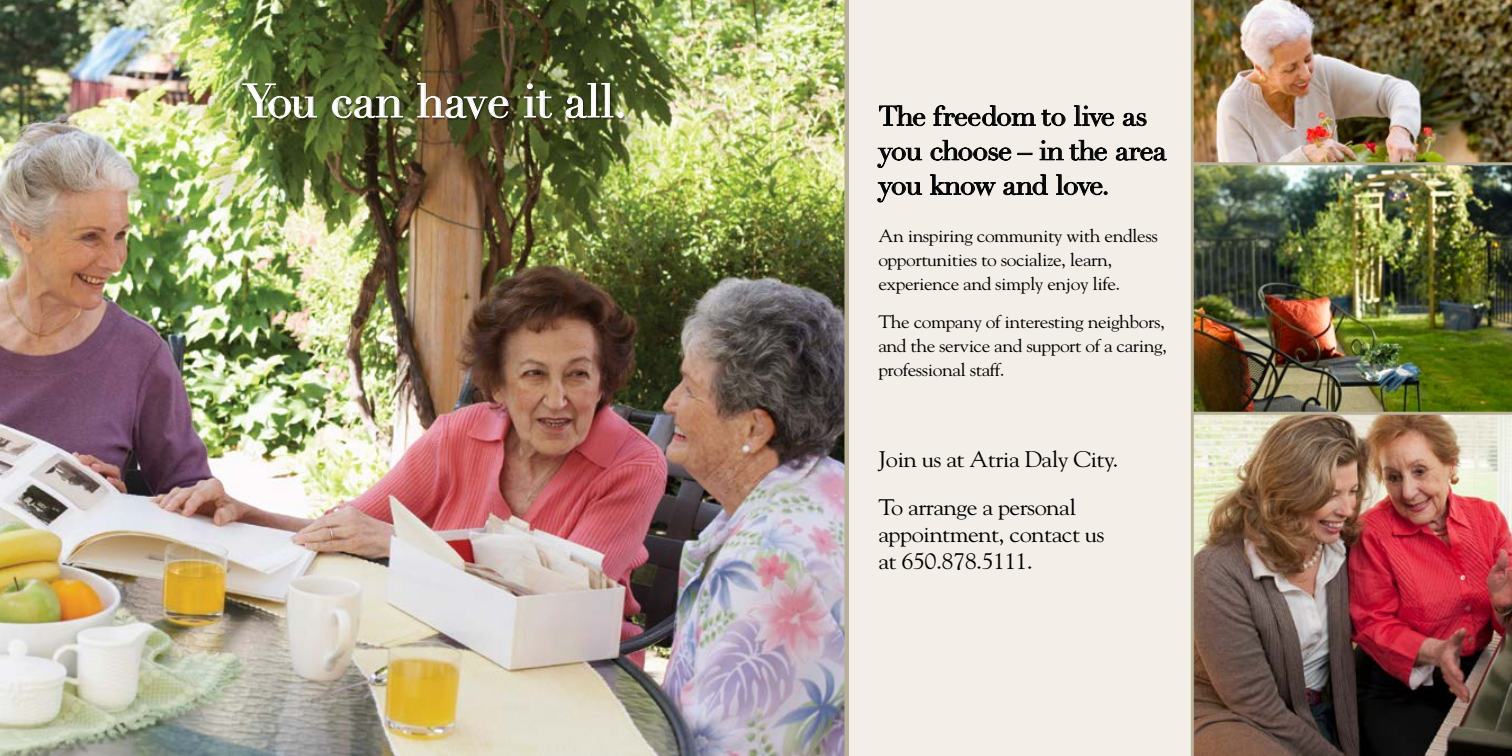
<style>
.page{position:relative;width:1512px;height:756px;background:#fff}
.page>*{position:absolute;margin:0;border:0;box-sizing:border-box;transform-origin:0 0}
.t1{font:46.5px "Didot LT Std";letter-spacing:-.015em;color:#fff}
.t2{font:27px/34.5px "Didot LT Std";letter-spacing:-.035em;color:#000;scale:1.05 1}
.t3{font:22.5px/47.2px "Goudy Std";letter-spacing:-.025em;color:#000;scale:1.08 1}
.t4{font:18px/24px "Goudy Std";letter-spacing:-.025em;color:#000;scale:1.08 1}
.s1{font-family:"Goudy Std";font-style:italic}
</style>
<div class="page">
<img style="left:0;top:0;width:844px;height:756px">
<div style="left:243px;top:83px;width:383px;height:38px;background:#000;opacity:.41"></div>
<svg style="left:242px;top:83px;width:75px;height:35px;background:#6c774d"></svg>
<svg style="left:332px;top:96px;width:71px;height:22px;background:#727a5b"></svg>
<svg style="left:417px;top:83px;width:92px;height:37px;background:#665f45"></svg>
<svg style="left:524px;top:83px;width:28px;height:35px"></svg>
<svg style="left:566px;top:83px;width:57px;height:35px;background:#636b4b"></svg>
<div style="left:847px;top:0;width:665px;height:756px;background:#f3efe8"></div>
<img style="left:1194px;top:0;width:318px;height:756px">
<svg style="left:879px;top:105px;width:46px;height:21px"></svg>
<svg style="left:933px;top:105px;width:132px;height:21px"></svg>
<svg style="left:1074px;top:105px;width:40px;height:22px"></svg>
<svg style="left:1123px;top:113px;width:24px;height:13px"></svg>
<svg style="left:877px;top:147px;width:45px;height:21px"></svg>
<svg style="left:931px;top:140px;width:80px;height:21px"></svg>
<svg style="left:1017px;top:153px;width:15px;height:2px"></svg>
<svg style="left:1040px;top:140px;width:67px;height:21px"></svg>
<svg style="left:1116px;top:147px;width:51px;height:14px"></svg>
<svg style="left:877px;top:182px;width:45px;height:20px"></svg>
<svg style="left:930px;top:174px;width:66px;height:22px"></svg>
<svg style="left:1003px;top:174px;width:45px;height:21px"></svg>
<svg style="left:1056px;top:174px;width:51px;height:22px"></svg>
<img style="left:1194px;top:165px;width:318px;height:247px">
<hr style="left:1192px;top:162px;width:320px;height:3px;background:#b9b098">
<hr style="left:1192px;top:412px;width:320px;height:3px;background:#b9b098">
<hr style="left:1191px;top:0;width:3px;height:756px;background:#b9b098">
<div style="left:844px;top:0;width:5px;height:756px;background:#b9b098"></div>
<h1 class="t1" style="left:243px;top:73px;width:386px">You can have it all.</h1>
<h2 class="t2" style="left:878px;top:99px;width:276px">The freedom to live as you choose <span class="s1">–</span> in the area you know and love.</h2>
<p class="t4" style="left:878px;top:224px;width:260px">An inspiring community with endless opportunities to socialize, learn, experience and simply enjoy life.</p>
<p class="t4" style="left:878px;top:309px;width:269px">The company of interesting neighbors, and the service and support of a caring, professional staff.</p>
<p class="t3" style="left:878px;top:436px;width:224px">Join us at Atria Daly City.<br>To arrange a personal</p>
<p class="t3" style="left:878px;top:520px;width:211px;line-height:27px">appointment, contact us at 650.878.5111.</p>
</div>
